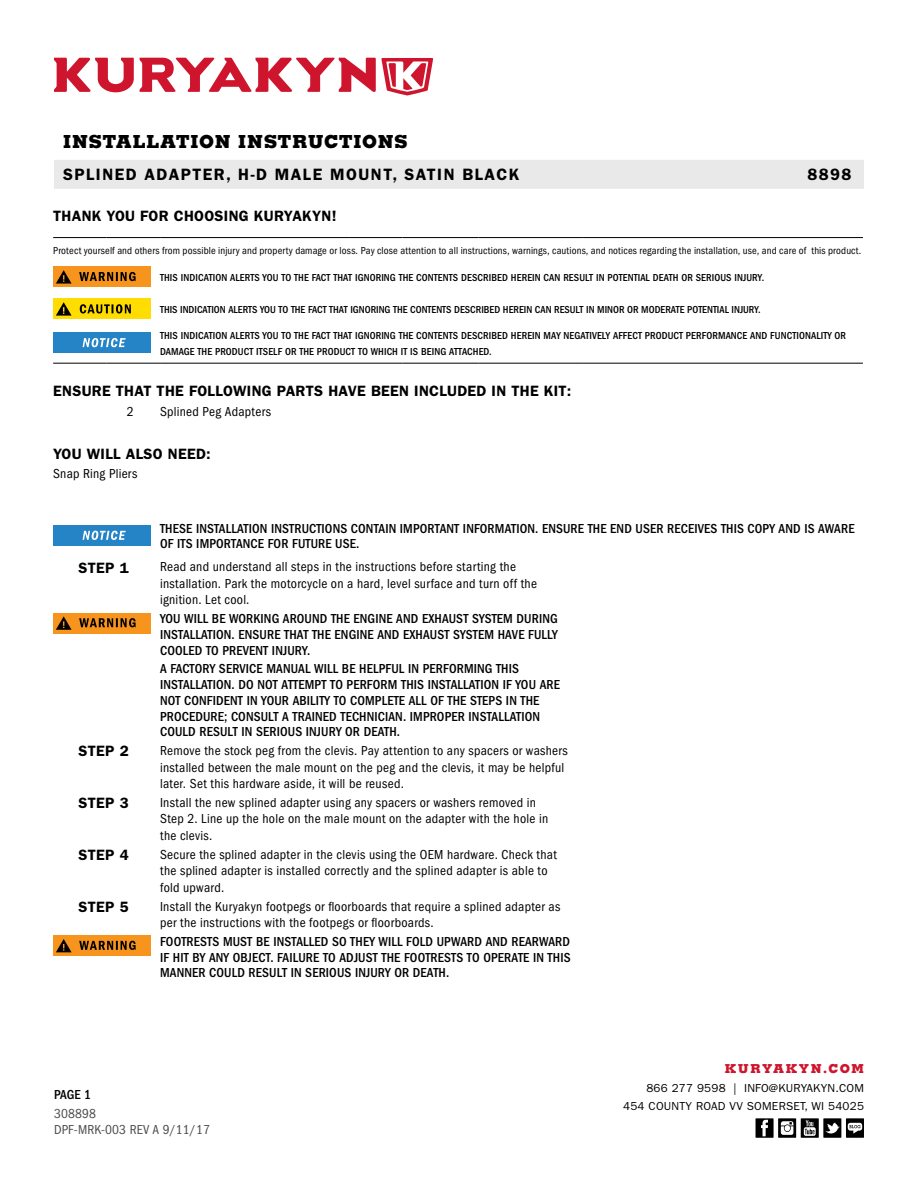
<style>
.page{position:relative;width:918px;height:1188px;background:#fff}
.page>*{position:absolute;margin:0;border:0;box-sizing:border-box;transform-origin:0 0}
.t1{font:800 18px "Memphis";letter-spacing:.04em;color:#000}
.t2{font:600 16.5px "Franklin Gothic";letter-spacing:.09em;color:#000}
.t3{font:600 15px "Franklin Gothic";letter-spacing:.02em;color:#000}
.t4{font:condensed 13.5px/16.5px "Franklin Gothic";letter-spacing:.02em;color:#000}
.t5{font:500 condensed 13.5px/15.8px "Franklin Gothic";letter-spacing:.01em;color:#000}
.t6{font:condensed 13.5px/15.8px "Franklin Gothic";letter-spacing:.01em;color:#4d4d4f}
.t7{font:800 12.3px "Memphis";letter-spacing:.12em;color:#ce152d}
.t8{font:11.7px/18px "Franklin Gothic";letter-spacing:.02em;color:#000;text-align:right}
.t9{font:500 condensed 10.5px/15.8px "Franklin Gothic";letter-spacing:.01em;color:#000}
.t10{font:condensed 10.5px "Franklin Gothic";letter-spacing:.015em;color:#000}
</style>
<div class="page">
<svg style="left:54px;top:58px;width:379px;height:38px"></svg>
<div style="left:54px;top:160px;width:810px;height:29px;background:#e9e9ea"></div>
<div style="left:846px;top:1118px;width:18px;height:20px;background:#000"></div>
<svg style="left:848px;top:1123px;width:14px;height:11px"></svg>
<svg style="left:778px;top:1118px;width:18px;height:20px"></svg>
<svg style="left:781px;top:1121px;width:12px;height:14px"></svg>
<div style="left:756px;top:1118px;width:18px;height:20px;background:#000"></div>
<svg style="left:761px;top:1120px;width:7px;height:16px"></svg>
<div style="left:801px;top:1118px;width:18px;height:20px;background:#000"></div>
<svg style="left:804px;top:1120px;width:12px;height:16px"></svg>
<div style="left:823px;top:1118px;width:18px;height:20px;background:#000"></div>
<svg style="left:825px;top:1123px;width:15px;height:11px"></svg>
<hr style="left:53px;top:237px;width:54px;height:1px;background:#000">
<hr style="left:107px;top:237px;width:53px;height:1px;background:#000">
<hr style="left:160px;top:237px;width:189px;height:1px;background:#000">
<hr style="left:349px;top:237px;width:54px;height:1px;background:#000">
<hr style="left:403px;top:237px;width:53px;height:1px;background:#000">
<svg style="left:456px;top:237px;width:23px;height:1px"></svg>
<hr style="left:479px;top:237px;width:103px;height:1px;background:#000">
<hr style="left:582px;top:237px;width:281px;height:1px;background:#000">
<hr style="left:53px;top:363px;width:54px;height:1px;background:#000">
<hr style="left:107px;top:363px;width:53px;height:1px;background:#000">
<hr style="left:160px;top:363px;width:189px;height:1px;background:#000">
<hr style="left:349px;top:363px;width:54px;height:1px;background:#000">
<hr style="left:403px;top:363px;width:53px;height:1px;background:#000">
<svg style="left:456px;top:363px;width:23px;height:1px"></svg>
<hr style="left:479px;top:363px;width:103px;height:1px;background:#000">
<hr style="left:582px;top:363px;width:281px;height:1px;background:#000">
<div style="left:53px;top:267px;width:97px;height:20px;background:#f7941e"></div>
<svg style="left:79px;top:272px;width:57px;height:9px"></svg>
<svg style="left:56px;top:270px;width:16px;height:14px"></svg>
<div style="left:53px;top:299px;width:97px;height:20px;background:#fd0"></div>
<svg style="left:56px;top:302px;width:16px;height:14px"></svg>
<svg style="left:80px;top:304px;width:51px;height:10px"></svg>
<div style="left:53px;top:333px;width:97px;height:20px;background:#2484c6"></div>
<svg style="left:83px;top:338px;width:43px;height:9px"></svg>
<div style="left:53px;top:525px;width:97px;height:20px;background:#2484c6"></div>
<svg style="left:83px;top:531px;width:43px;height:9px"></svg>
<div style="left:53px;top:613px;width:97px;height:20px;background:#f7941e"></div>
<svg style="left:79px;top:618px;width:57px;height:9px"></svg>
<svg style="left:56px;top:616px;width:16px;height:14px"></svg>
<div style="left:53px;top:936px;width:97px;height:20px;background:#f7941e"></div>
<svg style="left:79px;top:941px;width:57px;height:9px"></svg>
<svg style="left:56px;top:939px;width:16px;height:13px"></svg>
<h1 class="t1" style="left:63px;top:130px;width:346px">INSTALLATION INSTRUCTIONS</h1>
<p class="t2" style="left:63px;top:165px;width:458px">SPLINED ADAPTER, H-D MALE MOUNT, SATIN BLACK</p>
<p class="t2" style="left:807px;top:165px;width:46px">8898</p>
<p class="t3" style="left:53px;top:207px;width:285px">THANK YOU FOR CHOOSING KURYAKYN!</p>
<p class="t10" style="left:53px;top:245px;width:810px">Protect yourself and others from possible injury and property damage or loss. Pay close attention to all instructions, warnings, cautions, and notices regarding the installation, use, and care of this product.</p>
<p class="t9" style="left:160px;top:270px;width:606px">THIS INDICATION ALERTS YOU TO THE FACT THAT IGNORING THE CONTENTS DESCRIBED HEREIN CAN RESULT IN POTENTIAL DEATH OR SERIOUS INJURY.</p>
<p class="t9" style="left:160px;top:302px;width:602px">THIS INDICATION ALERTS YOU TO THE FACT THAT IGNORING THE CONTENTS DESCRIBED HEREIN CAN RESULT IN MINOR OR MODERATE POTENTIAL INJURY.</p>
<p class="t9" style="left:160px;top:328px;width:687px">THIS INDICATION ALERTS YOU TO THE FACT THAT IGNORING THE CONTENTS DESCRIBED HEREIN MAY NEGATIVELY AFFECT PRODUCT PERFORMANCE AND FUNCTIONALITY OR<br>DAMAGE THE PRODUCT ITSELF OR THE PRODUCT TO WHICH IT IS BEING ATTACHED.</p>
<p class="t3" style="left:53px;top:382px;width:520px">ENSURE THAT THE FOLLOWING PARTS HAVE BEEN INCLUDED IN THE KIT:</p>
<p class="t4" style="left:127px;top:404px;width:8px">2</p>
<p class="t4" style="left:160px;top:404px;width:112px">Splined Peg Adapters</p>
<p class="t3" style="left:53px;top:445px;width:159px">YOU WILL ALSO NEED:</p>
<p class="t4" style="left:53px;top:466px;width:86px">Snap Ring Pliers</p>
<p class="t5" style="left:160px;top:520px;width:696px">THESE INSTALLATION INSTRUCTIONS CONTAIN IMPORTANT INFORMATION. ENSURE THE END USER RECEIVES THIS COPY AND IS AWARE<br>OF ITS IMPORTANCE FOR FUTURE USE.</p>
<p class="t3" style="left:79px;top:559px;width:52px">STEP 1</p>
<p class="t4" style="left:160px;top:559px;width:378px">Read and understand all steps in the instructions before starting the installation. Park the motorcycle on a hard, level surface and turn off the ignition. Let cool.</p>
<p class="t5" style="left:160px;top:611px;width:399px;text-align:justify">YOU WILL BE WORKING AROUND THE ENGINE AND EXHAUST SYSTEM DURING INSTALLATION. ENSURE THAT THE ENGINE AND EXHAUST SYSTEM HAVE FULLY COOLED TO PREVENT INJURY.</p>
<p class="t5" style="left:160px;top:661px;width:401px">A FACTORY SERVICE MANUAL WILL BE HELPFUL IN PERFORMING THIS INSTALLATION. DO NOT ATTEMPT TO PERFORM THIS INSTALLATION IF YOU ARE NOT CONFIDENT IN YOUR ABILITY TO COMPLETE ALL OF THE STEPS IN THE PROCEDURE; CONSULT A TRAINED TECHNICIAN. IMPROPER INSTALLATION COULD RESULT IN SERIOUS INJURY OR DEATH.</p>
<p class="t3" style="left:79px;top:742px;width:52px">STEP 2</p>
<p class="t4" style="left:160px;top:743px;width:409px">Remove the stock peg from the clevis. Pay attention to any spacers or washers installed between the male mount on the peg and the clevis, it may be helpful later. Set this hardware aside, it will be reused.</p>
<p class="t3" style="left:79px;top:794px;width:52px">STEP 3</p>
<p class="t4" style="left:160px;top:794px;width:390px">Install the new splined adapter using any spacers or washers removed in<br>Step 2. Line up the hole on the male mount on the adapter with the hole in the clevis.</p>
<p class="t3" style="left:79px;top:846px;width:52px">STEP 4</p>
<p class="t4" style="left:160px;top:846px;width:398px">Secure the splined adapter in the clevis using the OEM hardware. Check that the splined adapter is installed correctly and the splined adapter is able to fold upward.</p>
<p class="t3" style="left:79px;top:898px;width:52px">STEP 5</p>
<p class="t4" style="left:160px;top:898px;width:402px">Install the Kuryakyn footpegs or floorboards that require a splined adapter as per the instructions with the footpegs or floorboards.</p>
<p class="t5" style="left:160px;top:934px;width:412px;text-align:justify">FOOTRESTS MUST BE INSTALLED SO THEY WILL FOLD UPWARD AND REARWARD IF HIT BY ANY OBJECT. FAILURE TO ADJUST THE FOOTRESTS TO OPERATE IN THIS MANNER COULD RESULT IN SERIOUS INJURY OR DEATH.</p>
<p class="t5" style="left:54px;top:1087px;width:39px">PAGE 1</p>
<p class="t6" style="left:54px;top:1106px;width:157px">308898<br>DPF-MRK-003 REV A 9/11/17</p>
<p class="t7" style="left:725px;top:1060px;width:141px">KURYAKYN.COM</p>
<p class="t8" style="left:623px;top:1079px;width:242px">866 277 9598 | INFO@KURYAKYN.COM<br>454 COUNTY ROAD VV SOMERSET, WI 54025</p>
</div>
